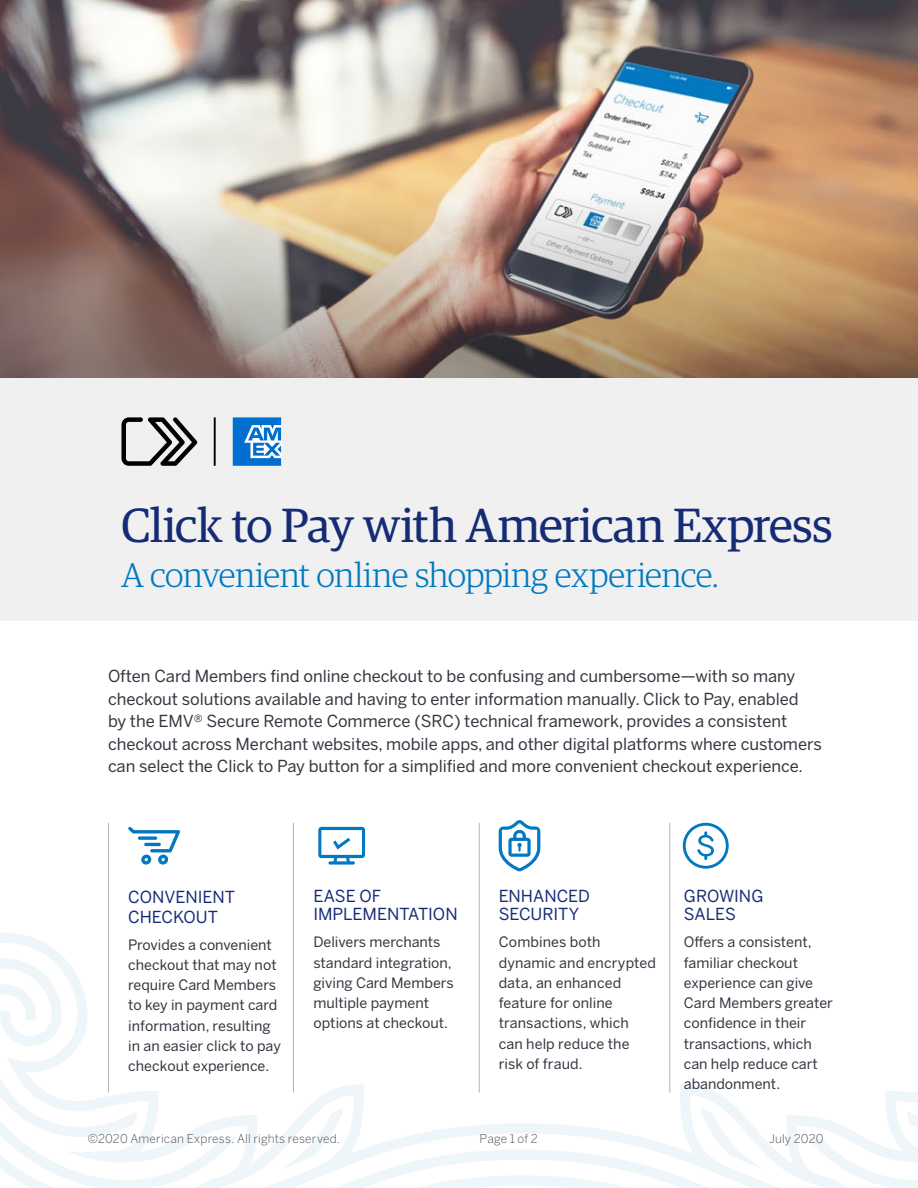
<style>
.page{position:relative;width:918px;height:1188px;background:#fff}
.page>*{position:absolute;margin:0;border:0;box-sizing:border-box;transform-origin:0 0}
.t1{font:48px "Guardian Egyp";letter-spacing:-.005em;color:#162b75}
.t2{font:300 34.5px "Guardian Egyp";letter-spacing:-.015em;color:#0079c2}
.t3{font:16.5px/22.5px "Benton Sans";letter-spacing:-.005em;color:#343741}
.t4{font:16.5px/18px "Benton Sans";letter-spacing:-.005em;color:#162b75}
.t5{font:14.25px/20.2px "Benton Sans";color:#343741}
.t6{font:300 12px "Benton Sans";letter-spacing:.015em;color:#474c55}
</style>
<div class="page">
<svg style="left:0;top:933px;width:918px;height:255px"></svg>
<img style="left:0;top:0;width:918px;height:176px">
<img style="left:0;top:176px;width:918px;height:202px">
<svg style="left:499px;top:820px;width:41px;height:51px"></svg>
<svg style="left:683px;top:823px;width:46px;height:46px"></svg>
<svg style="left:128px;top:827px;width:52px;height:38px"></svg>
<svg style="left:318px;top:827px;width:47px;height:38px"></svg>
<hr style="left:293px;top:823px;width:1px;height:270px;background:#b2b5b6">
<hr style="left:108px;top:823px;width:1px;height:270px;background:#b2b5b6">
<hr style="left:479px;top:823px;width:1px;height:270px;background:#b2b5b6">
<hr style="left:669px;top:823px;width:1px;height:270px;background:#b2b5b6">
<div style="left:0;top:378px;width:918px;height:243px;background:#eff0ef"></div>
<svg style="left:122px;top:417px;width:75px;height:49px"></svg>
<svg style="left:233px;top:417px;width:48px;height:49px"></svg>
<hr style="left:214px;top:417px;width:2px;height:49px;background:#000">
<h1 class="t1" style="left:122px;top:492px;width:713px">Click to Pay with American Express</h1>
<h2 class="t2" style="left:122px;top:552px;width:598px">A convenient online shopping experience.</h2>
<p class="t3" style="left:108px;top:665px;width:715px">Often Card Members find online checkout to be confusing and cumbersome—with so many checkout solutions available and having to enter information manually. Click to Pay, enabled<br>by the EMV® Secure Remote Commerce (SRC) technical framework, provides a consistent checkout across Merchant websites, mobile apps, and other digital platforms where customers can select the Click to Pay button for a simplified and more convenient checkout experience.</p>
<p class="t4" style="left:128px;top:886px;width:108px;line-height:20.2px">CONVENIENT<br>CHECKOUT</p>
<p class="t5" style="left:128px;top:934px;width:154px">Provides a convenient checkout that may not require Card Members to key in payment card information, resulting in an easier click to pay checkout experience.</p>
<p class="t4" style="left:313px;top:888px;width:146px">EASE OF<br>IMPLEMENTATION</p>
<p class="t5" style="left:313px;top:932px;width:142px">Delivers merchants standard integration, giving Card Members multiple payment options at checkout.</p>
<p class="t4" style="left:499px;top:888px;width:93px">ENHANCED<br>SECURITY</p>
<p class="t5" style="left:499px;top:932px;width:159px">Combines both dynamic and encrypted data, an enhanced feature for online transactions, which can help reduce the risk of fraud.</p>
<p class="t4" style="left:684px;top:888px;width:81px">GROWING<br>SALES</p>
<p class="t5" style="left:684px;top:932px;width:150px">Offers a consistent, familiar checkout experience can give<br>Card Members greater confidence in their transactions, which can help reduce cart abandonment.</p>
<p class="t6" style="left:88px;top:1132px;width:254px">©2020 American Express. All rights reserved.</p>
<p class="t6" style="left:480px;top:1132px;width:60px">Page 1 of 2</p>
<p class="t6" style="left:769px;top:1132px;width:56px">July 2020</p>
</div>
